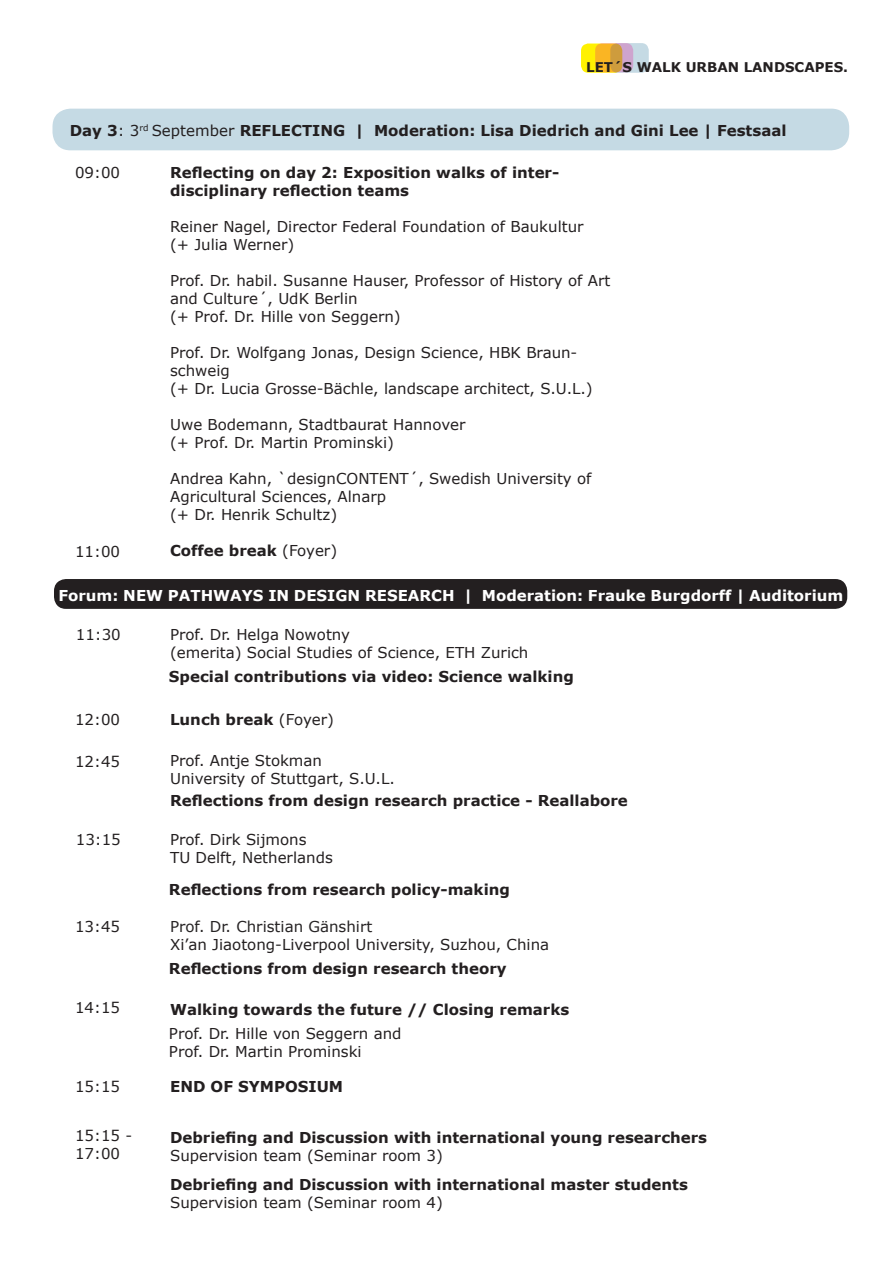
<style>
.page{position:relative;width:893px;height:1263px;background:#fff}
.page>*{position:absolute;margin:0;border:0;box-sizing:border-box;transform-origin:0 0}
.t1{font:15px/18px "Verdana";color:#231f20}
.t2{font:700 15px/18px "Verdana";color:#231f20}
.t3{font:700 15px "Verdana";color:#fff}
.t4{font:15px "Verdana";color:#262324}
.t5{font:700 13.35px "Verdana";color:#231f20}
.s1{font-weight:400}
</style>
<div class="page">
<div style="left:52px;top:109px;width:797px;height:41px;background:#c5dae4;border-radius:18px"></div>
<div style="left:54px;top:579px;width:793px;height:30px;background:#231f20;border-radius:12px"></div>
<div style="left:581px;top:44px;width:41px;height:29px;background:#fff101;border-radius:7px"></div>
<div style="left:610px;top:43px;width:39px;height:30px;background:#c5dae4;border-radius:7px"></div>
<svg style="left:595px;top:43px;width:38px;height:29px"></svg>
<p class="t5" style="left:586px;top:57px;width:263px">LET´S WALK URBAN LANDSCAPES.</p>
<p class="t2" style="left:70px;top:121px;width:718px">Day 3<span class="s1">: 3</span><sup>rd</sup> <span class="s1">September</span> REFLECTING | Moderation: Lisa Diedrich and Gini Lee | Festsaal</p>
<p class="t1" style="left:75px;top:164px;width:46px">09:00</p>
<p class="t2" style="left:170px;top:163px;width:391px">Reflecting on day 2: Exposition walks of inter-</p>
<p class="t2" style="left:170px;top:181px;width:241px">disciplinary reflection teams</p>
<p class="t1" style="left:170px;top:218px;width:415px">Reiner Nagel, Director Federal Foundation of Baukultur</p>
<p class="t1" style="left:170px;top:236px;width:126px">(+ Julia Werner)</p>
<p class="t1" style="left:170px;top:272px;width:442px">Prof. Dr. habil. Susanne Hauser, Professor of History of Art and Culture´, UdK Berlin</p>
<p class="t1" style="left:170px;top:308px;width:232px">(+ Prof. Dr. Hille von Seggern)</p>
<p class="t1" style="left:170px;top:344px;width:409px">Prof. Dr. Wolfgang Jonas, Design Science, HBK Braun&shy;schweig</p>
<p class="t1" style="left:170px;top:380px;width:424px">(+ Dr. Lucia Grosse-Bächle, landscape architect, S.U.L.)</p>
<p class="t1" style="left:170px;top:416px;width:297px">Uwe Bodemann, Stadtbaurat Hannover</p>
<p class="t1" style="left:170px;top:434px;width:225px">(+ Prof. Dr. Martin Prominski)</p>
<p class="t1" style="left:170px;top:470px;width:423px">Andrea Kahn, `designCONTENT´, Swedish University of<br>Agricultural Sciences, Alnarp</p>
<p class="t1" style="left:170px;top:506px;width:169px">(+ Dr. Henrik Schultz)</p>
<p class="t2" style="left:170px;top:541px;width:169px">Coffee break <span class="s1">(Foyer)</span></p>
<p class="t1" style="left:75px;top:542px;width:46px">11:00</p>
<p class="t3" style="left:58px;top:585px;width:786px">Forum: NEW PATHWAYS IN DESIGN RESEARCH | Moderation: Frauke Burgdorff | Auditorium</p>
<p class="t1" style="left:76px;top:625px;width:46px">11:30</p>
<p class="t1" style="left:75px;top:711px;width:46px">12:00</p>
<p class="t1" style="left:170px;top:625px;width:182px">Prof. Dr. Helga Nowotny</p>
<p class="t1" style="left:170px;top:643px;width:360px">(emerita) Social Studies of Science, ETH Zurich</p>
<p class="t2" style="left:169px;top:667px;width:406px">Special contributions via video: Science walking</p>
<p class="t2" style="left:170px;top:711px;width:165px">Lunch break <span class="s1">(Foyer)</span></p>
<p class="t1" style="left:75px;top:753px;width:46px">12:45</p>
<p class="t1" style="left:170px;top:751px;width:153px">Prof. Antje Stokman</p>
<p class="t1" style="left:170px;top:769px;width:226px">University of Stuttgart, S.U.L.</p>
<p class="t2" style="left:170px;top:791px;width:459px">Reflections from design research practice - Reallabore</p>
<p class="t1" style="left:76px;top:830px;width:46px">13:15</p>
<p class="t1" style="left:170px;top:830px;width:138px">Prof. Dirk Sijmons</p>
<p class="t1" style="left:170px;top:848px;width:164px">TU Delft, Netherlands</p>
<p class="t2" style="left:169px;top:880px;width:342px">Reflections from research policy-making</p>
<p class="t1" style="left:75px;top:917px;width:46px">13:45</p>
<p class="t4" style="left:170px;top:916px;width:204px">Prof. Dr. Christian Gänshirt</p>
<p class="t1" style="left:170px;top:935px;width:381px">Xi’an Jiaotong-Liverpool University, Suzhou, China</p>
<p class="t2" style="left:169px;top:959px;width:339px">Reflections from design research theory</p>
<p class="t1" style="left:75px;top:998px;width:46px">14:15</p>
<p class="t2" style="left:170px;top:1000px;width:401px">Walking towards the future // Closing remarks</p>
<p class="t1" style="left:169px;top:1025px;width:234px">Prof. Dr. Hille von Seggern and</p>
<p class="t1" style="left:169px;top:1043px;width:194px">Prof. Dr. Martin Prominski</p>
<p class="t1" style="left:75px;top:1077px;width:46px">15:15</p>
<p class="t1" style="left:75px;top:1126px;width:59px">15:15 -</p>
<p class="t1" style="left:75px;top:1144px;width:46px">17:00</p>
<p class="t2" style="left:170px;top:1077px;width:175px">END OF SYMPOSIUM</p>
<p class="t2" style="left:170px;top:1128px;width:539px">Debriefing and Discussion with international young researchers<br><span class="s1">Supervision team (Seminar room 3)</span></p>
<p class="t2" style="left:170px;top:1176px;width:519px">Debriefing and Discussion with international master students</p>
<p class="t1" style="left:170px;top:1194px;width:274px">Supervision team (Seminar room 4)</p>
</div>
